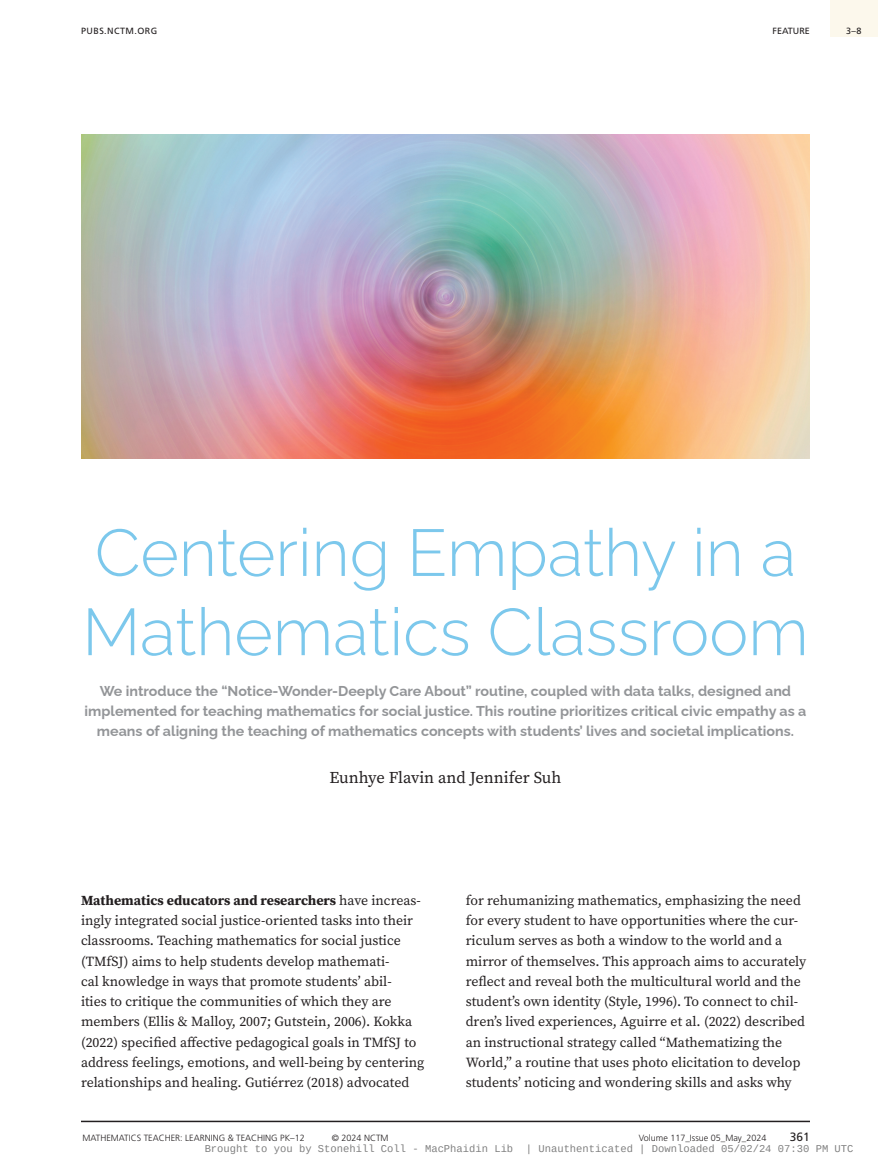
<style>
.page{position:relative;width:891px;height:1175px;background:#fff}
.page>*{position:absolute;margin:0;border:0;box-sizing:border-box;transform-origin:0 0}
.Feature-AT{font:300 66px/79.2px "Raleway";color:#7cc8ec}
.Byline{font:16.5px "Source Serif Pro";color:#231f20}
.Deck{font:700 14.25px/20.2px "Raleway";color:#939598;text-align:center}
.T2{font:13.8px/20.2px "Source Serif Pro";color:#231f20}
.t1{font:12px "Frutiger LT Std";color:#231f20}
.t2{font:10.5px "Liberation Mono";color:rgb(0 0 0/.5)}
.t3{font:300 9px "Frutiger LT Std";color:#231f20}
.t4{font:9px "Frutiger LT Std";letter-spacing:.05em;color:#231f20}
.t5{font:9px "Frutiger LT Std";color:#231f20}
.s1{font-weight:700}
</style>
<div class="page">
<div style="left:830px;top:0;width:48px;height:37px;background:#fcf8ec"></div>
<hr style="left:81px;top:1120px;width:729px;height:2px;background:#231f20">
<img style="left:81px;top:134px;width:729px;height:324px">
<p class="t4" style="left:81px;top:25px;width:78px">PUBS.NCTM.ORG</p>
<p class="t5" style="left:773px;top:25px;width:39px">FEATURE</p>
<p class="t4" style="left:846px;top:25px;width:17px">3–8</p>
<p class="Feature-AT" style="left:82px;top:505px;width:728px">Centering Empathy in a<br>Mathematics Classroom</p>
<p class="Deck" style="left:85px;top:679px;width:723px">We introduce the “Notice-Wonder-Deeply Care About” routine, coupled with data talks, designed and implemented for teaching mathematics for social justice. This routine prioritizes critical civic empathy as a means of aligning the teaching of mathematics concepts with students’ lives and societal implications.</p>
<p class="Byline" style="left:329px;top:767px;width:234px">Eunhye Flavin and Jennifer Suh</p>
<p class="T2" style="left:81px;top:890px;width:345px"><span class="s1">Mathematics educators and researchers</span> have increas&shy;ingly integrated social justice-oriented tasks into their classrooms. Teaching mathematics for social justice (TMfSJ) aims to help students develop mathemati-<br>cal knowledge in ways that promote students’ abil-<br>ities to critique the communities of which they are members (Ellis &amp; Malloy, 2007; Gutstein, 2006). Kokka (2022) specified affective pedagogical goals in TMfSJ to address feelings, emotions, and well-being by centering relationships and healing. Gutiérrez (2018) advocated</p>
<p class="T2" style="left:466px;top:890px;width:342px">for rehumanizing mathematics, emphasizing the need for every student to have opportunities where the cur&shy;riculum serves as both a window to the world and a mirror of themselves. This approach aims to accurately reflect and reveal both the multicultural world and the student’s own identity (Style, 1996). To connect to chil&shy;dren’s lived experiences, Aguirre et al. (2022) described an instructional strategy called “Mathematizing the World,” a routine that uses photo elicitation to develop students’ noticing and wondering skills and asks why</p>
<p class="t3" style="left:82px;top:1133px;width:224px">MATHEMATICS TEACHER: LEARNING &amp; TEACHING PK–12</p>
<p class="t3" style="left:332px;top:1133px;width:58px">© 2024 NCTM</p>
<p class="t3" style="left:639px;top:1133px;width:129px">Volume 117_Issue 05_May_2024</p>
<p class="t1" style="left:790px;top:1130px;width:22px">361</p>
<p class="t2" style="left:205px;top:1143px;width:650px">Brought to you by Stonehill Coll - MacPhaidin Lib | Unauthenticated | Downloaded 05/02/24 07:30 PM UTC</p>
</div>
